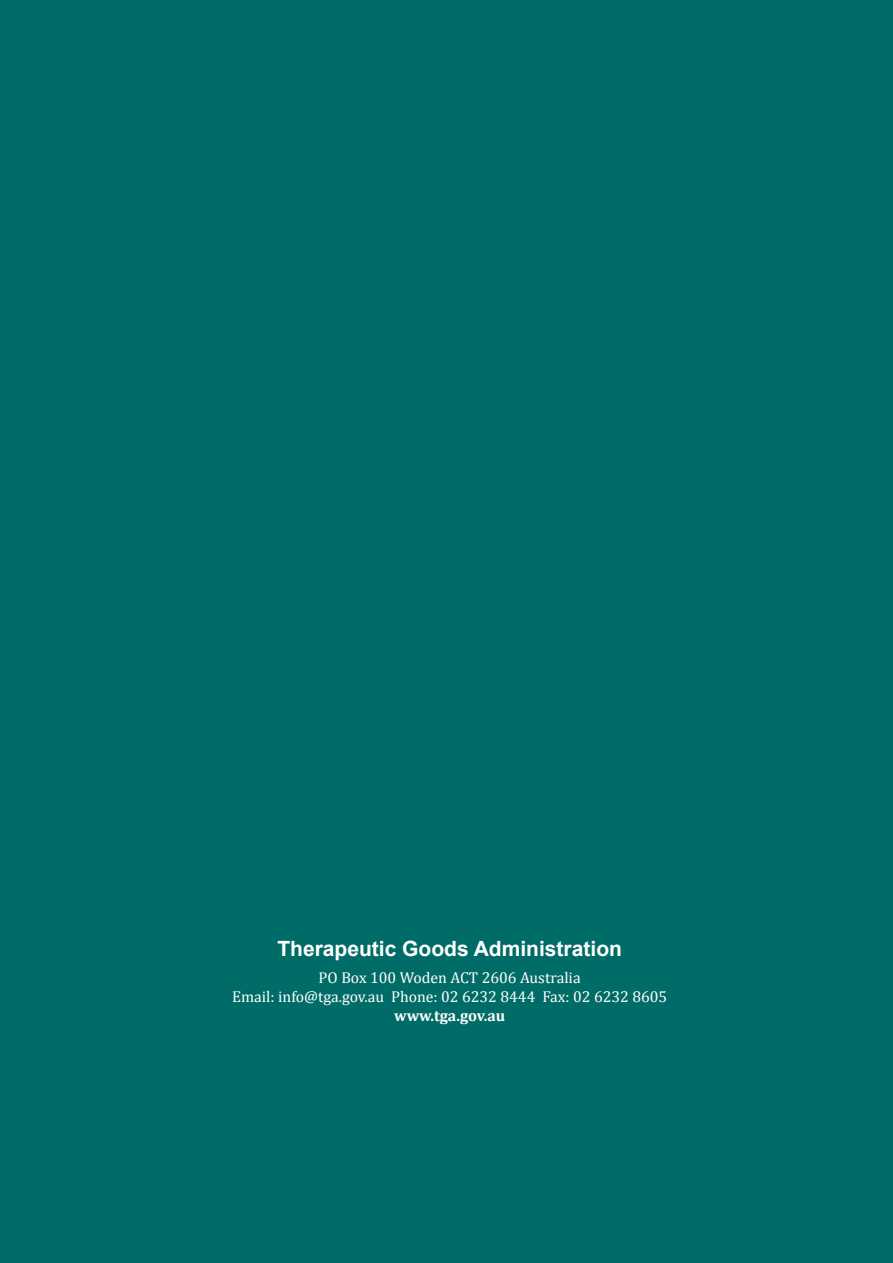
<style>
.page{position:relative;width:893px;height:1263px;background:#006c67}
.page>*{position:absolute;margin:0;border:0;box-sizing:border-box;transform-origin:0 0}
.TGA_title{font:700 21px "Arial";color:#fff}
.Address{font:15.75px/18.9px "Cambria";color:#fff;text-align:center}
.URL{font:700 15.75px "Cambria";color:#fff}
</style>
<div class="page">
<p class="TGA_title" style="left:277px;top:934px;width:346px">Therapeutic Goods Administration</p>
<p class="Address" style="left:232px;top:968px;width:437px">PO Box 100 Woden ACT 2606 Australia<br>Email: info@tga.gov.au Phone: 02 6232 8444 Fax: 02 6232 8605</p>
<p class="URL" style="left:394px;top:1004px;width:113px">www.tga.gov.au</p>
</div>
